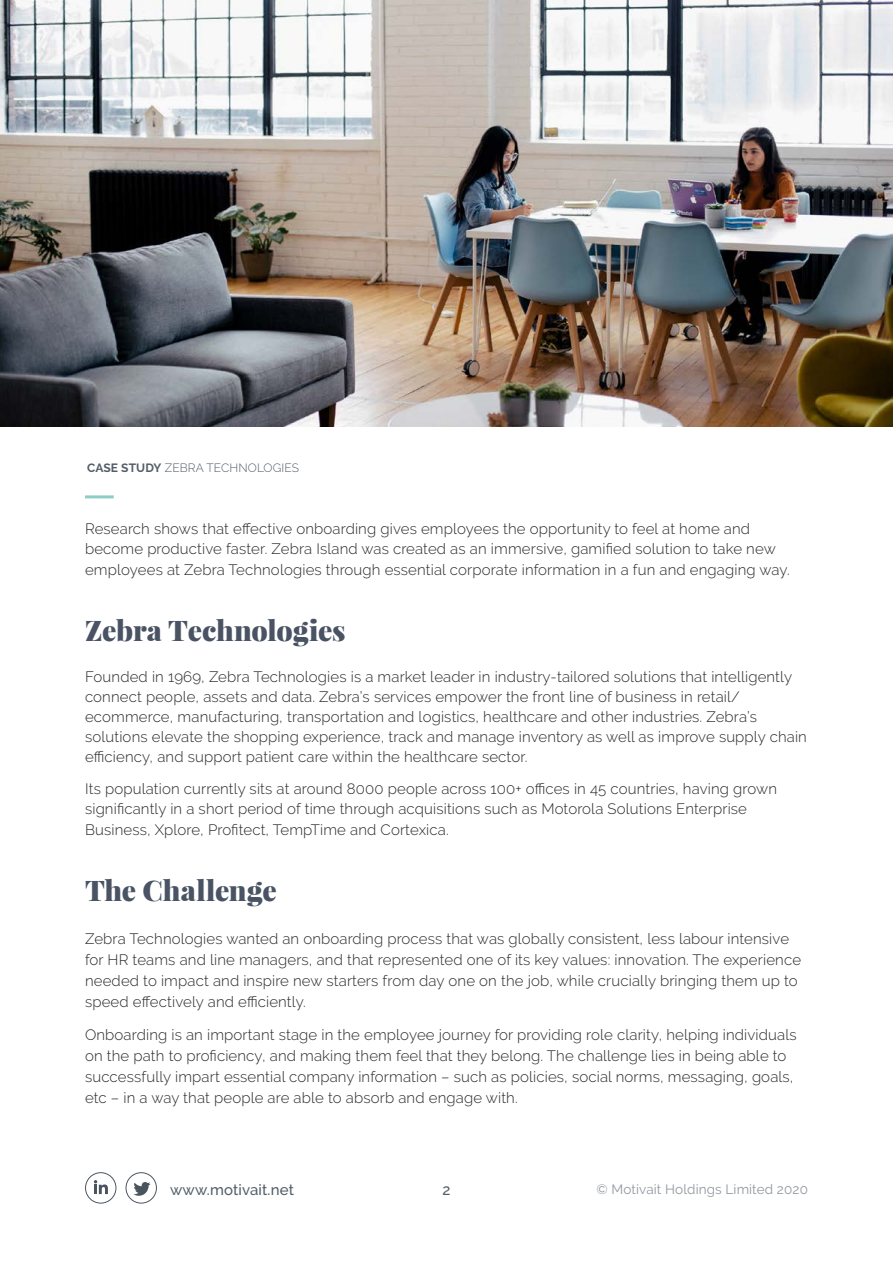
<style>
.page{position:relative;width:893px;height:1263px;background:#fff}
.page>*{position:absolute;margin:0;border:0;box-sizing:border-box;transform-origin:0 0}
.t1{font:900 28.5px "Playfair Display";letter-spacing:-.01em;color:#495363}
.t2{font:300 15px/21px "Raleway";letter-spacing:.01em;color:#282827}
.t3{font:500 15px "Raleway";letter-spacing:.01em;color:#535d67}
.t4{font:13.5px "Raleway";letter-spacing:.01em;color:#92989f}
.t5{font:300 12px "Raleway";letter-spacing:.01em;color:#535d67}
.s1{font-weight:700}
</style>
<div class="page">
<svg style="left:85px;top:1172px;width:31px;height:31px"></svg>
<svg style="left:126px;top:1172px;width:31px;height:31px"></svg>
<img style="left:0;top:0;width:893px;height:427px">
<hr style="left:85px;top:495px;width:29px;height:3px;background:#8dcdc5">
<p class="t5" style="left:87px;top:461px;width:213px"><span class="s1">CASE STUDY</span> ZEBRA TECHNOLOGIES</p>
<p class="t2" style="left:85px;top:518px;width:706px;line-height:20.4px">Research shows that effective onboarding gives employees the opportunity to feel at home and become productive faster. Zebra Island was created as an immersive, gamified solution to take new employees at Zebra Technologies through essential corporate information in a fun and engaging way.</p>
<h1 class="t1" style="left:85px;top:611px;width:262px">Zebra Technologies</h1>
<p class="t2" style="left:85px;top:666px;width:723px;line-height:20px">Founded in 1969, Zebra Technologies is a market leader in industry-tailored solutions that intelligently connect people, assets and data. Zebra’s services empower the front line of business in retail/ ecommerce, manufacturing, transportation and logistics, healthcare and other industries. Zebra’s solutions elevate the shopping experience, track and manage inventory as well as improve supply chain efficiency, and support patient care within the healthcare sector.</p>
<p class="t2" style="left:85px;top:779px;width:693px;line-height:20.4px">Its population currently sits at around 8000 people across 100+ offices in 45 countries, having grown significantly in a short period of time through acquisitions such as Motorola Solutions Enterprise<br>Business, Xplore, Profitect, TempTime and Cortexica.</p>
<h1 class="t1" style="left:85px;top:872px;width:193px">The Challenge</h1>
<p class="t2" style="left:85px;top:928px;width:717px">Zebra Technologies wanted an onboarding process that was globally consistent, less labour intensive for HR teams and line managers, and that represented one of its key values: innovation. The experience needed to impact and inspire new starters from day one on the job, while crucially bringing them up to speed effectively and efficiently.</p>
<p class="t2" style="left:85px;top:1024px;width:713px">Onboarding is an important stage in the employee journey for providing role clarity, helping individuals on the path to proficiency, and making them feel that they belong. The challenge lies in being able to successfully impart essential company information – such as policies, social norms, messaging, goals, etc – in a way that people are able to absorb and engage with.</p>
<p class="t3" style="left:170px;top:1181px;width:125px">www.motivait.net</p>
<p class="t3" style="left:442px;top:1181px;width:10px">2</p>
<p class="t4" style="left:597px;top:1181px;width:213px">© Motivait Holdings Limited 2020</p>
</div>
